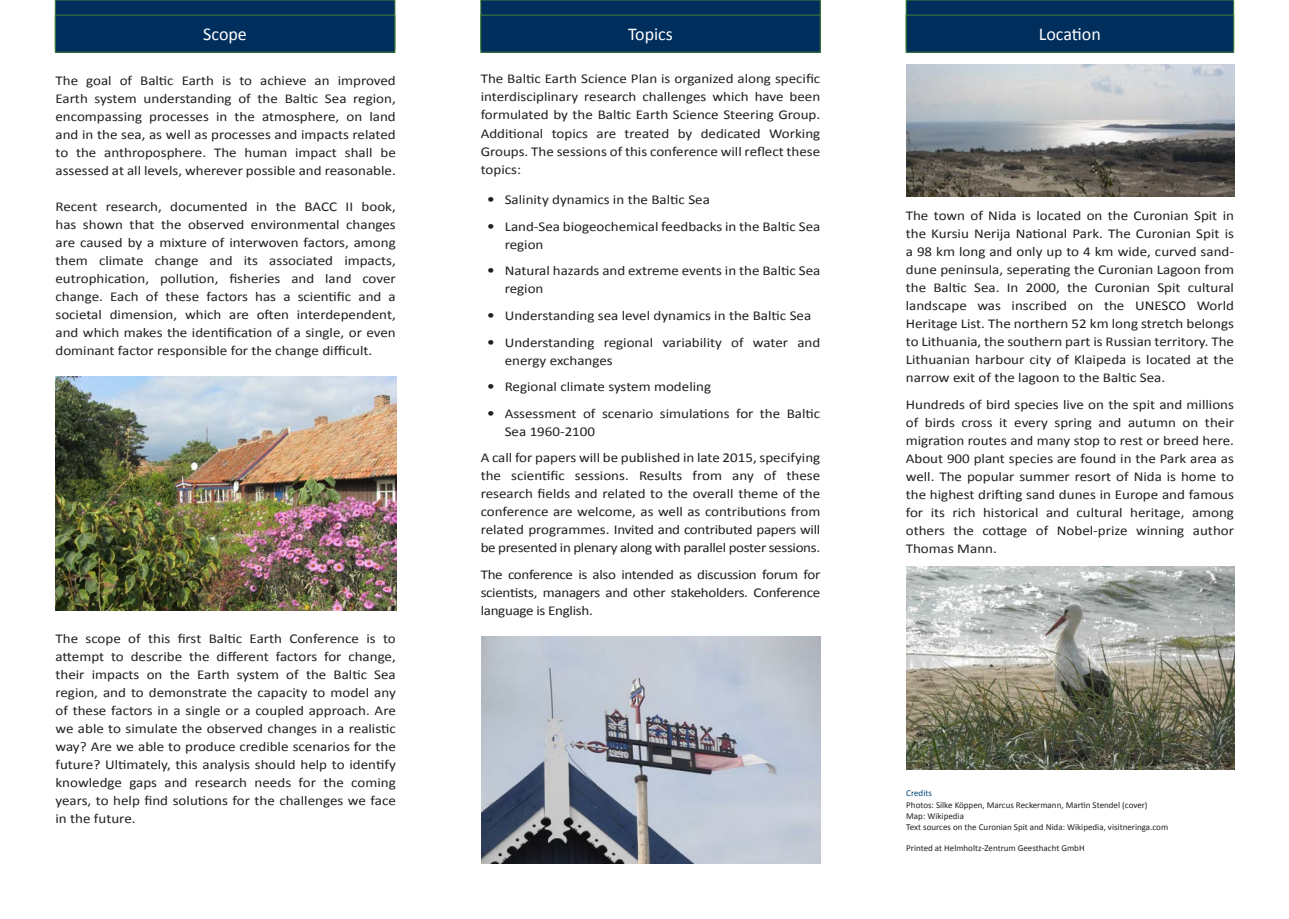
<style>
.page{position:relative;width:1289px;height:919px;background:#fff}
.page>*{position:absolute;margin:0;border:0;box-sizing:border-box;transform-origin:0 0}
.t1{font:18px "Calibri";color:#fff}
.t2{font:13.5px/18px "Calibri";color:#231f20;text-align:justify;scale:1.11 1}
.t3{font:9px/10.8px "Calibri";color:#231f20}
.t4{font:9px "Calibri";color:#00477b}
.s1{font-size:14.85px}
</style>
<div class="page">
<div style="left:480px;top:0;width:340px;height:49px;background:#002f5e"></div>
<div style="left:480px;top:0;width:340px;height:49px;border:1px solid #438136"></div>
<div style="left:480px;top:15px;width:340px;height:37px;background:#002f5e"></div>
<div style="left:480px;top:15px;width:340px;height:37px;border:1px solid #438136"></div>
<div style="left:906px;top:0;width:327px;height:49px;background:#002f5e"></div>
<div style="left:905px;top:0;width:328px;height:49px;border:1px solid #438136"></div>
<div style="left:906px;top:15px;width:327px;height:37px;background:#002f5e"></div>
<div style="left:905px;top:15px;width:328px;height:37px;border:1px solid #438136"></div>
<div style="left:55px;top:0;width:340px;height:49px;background:#002f5e"></div>
<div style="left:55px;top:0;width:340px;height:49px;border:1px solid #438136"></div>
<div style="left:55px;top:15px;width:340px;height:37px;background:#002f5e"></div>
<div style="left:55px;top:15px;width:340px;height:37px;border:1px solid #438136"></div>
<img style="left:55px;top:376px;width:341px;height:234px">
<img style="left:481px;top:636px;width:339px;height:227px">
<img style="left:906px;top:567px;width:328px;height:202px">
<img style="left:906px;top:65px;width:327px;height:131px">
<h1 class="t1" style="left:203px;top:23px;width:45px">Scope</h1>
<p class="t2" style="left:55px;top:71px;width:308px">The goal of Baltic Earth is to achieve an improved Earth system understanding of the Baltic Sea region, encompassing processes in the atmosphere, on land and in the sea, as well as processes and impacts related to the anthroposphere. The human impact shall be assessed at all levels, wherever possible and reasonable.</p>
<p class="t2" style="left:55px;top:197px;width:308px">Recent research, documented in the BACC II book, has shown that the observed environmental changes are caused by a mixture of interwoven factors, among them climate change and its associated impacts, eutrophication, pollution, fisheries and land cover change. Each of these factors has a scientific and a societal dimension, which are often interdependent, and which makes the identification of a single, or even dominant factor responsible for the change difficult.</p>
<p class="t2" style="left:55px;top:629px;width:308px">The scope of this first Baltic Earth Conference is to attempt to describe the different factors for change, their impacts on the Earth system of the Baltic Sea region, and to demonstrate the capacity to model any of these factors in a single or a coupled approach. Are we able to simulate the observed changes in a realistic way? Are we able to produce credible scenarios for the future? Ultimately, this analysis should help to identify knowledge gaps and research needs for the coming years, to help find solutions for the challenges we face in the future.</p>
<h1 class="t1" style="left:628px;top:23px;width:46px">Topics</h1>
<h1 class="t1" style="left:1038px;top:23px;width:63px">Location</h1>
<p class="t2" style="left:480px;top:70px;width:307px">The Baltic Earth Science Plan is organized along specific interdisciplinary research challenges which have been formulated by the Baltic Earth Science Steering Group.<br>Additional topics are treated by dedicated Working Groups. The sessions of this conference will reflect these topics:</p>
<p class="t2" style="left:486px;top:191px;width:202px"><span class="s1">•</span> Salinity dynamics in the Baltic Sea</p>
<p class="t2" style="left:504px;top:217px;width:286px;text-indent:-18px"><span class="s1">•</span> Land-Sea biogeochemical feedbacks in the Baltic Sea region</p>
<p class="t2" style="left:504px;top:262px;width:286px;text-indent:-18px"><span class="s1">•</span> Natural hazards and extreme events in the Baltic Sea region</p>
<p class="t2" style="left:486px;top:306px;width:294px"><span class="s1">•</span> Understanding sea level dynamics in the Baltic Sea</p>
<p class="t2" style="left:504px;top:333px;width:286px;text-indent:-18px"><span class="s1">•</span> Understanding regional variability of water and energy exchanges</p>
<p class="t2" style="left:486px;top:377px;width:204px"><span class="s1">•</span> Regional climate system modeling</p>
<p class="t2" style="left:504px;top:404px;width:286px;text-indent:-18px"><span class="s1">•</span> Assessment of scenario simulations for the Baltic<br>Sea 1960-2100</p>
<p class="t2" style="left:480px;top:448px;width:307px">A call for papers will be published in late 2015, specifying the scientific sessions. Results from any of these research fields and related to the overall theme of the conference are welcome, as well as contributions from related programmes. Invited and contributed papers will be presented in plenary along with parallel poster sessions.</p>
<p class="t2" style="left:480px;top:565px;width:307px">The conference is also intended as discussion forum for scientists, managers and other stakeholders. Conference language is English.</p>
<p class="t2" style="left:905px;top:207px;width:297px">The town of Nida is located on the Curonian Spit in the Kursiu Nerija National Park. The Curonian Spit is a 98 km long and only up to 4 km wide, curved sand&shy;dune peninsula, seperating the Curonian Lagoon from the Baltic Sea. In 2000, the Curonian Spit cultural landscape was inscribed on the UNESCO World Heritage List. The northern 52 km long stretch belongs to Lithuania, the southern part is Russian territory. The Lithuanian harbour city of Klaipeda is located at the narrow exit of the lagoon to the Baltic Sea.</p>
<p class="t2" style="left:905px;top:395px;width:297px">Hundreds of bird species live on the spit and millions of birds cross it every spring and autumn on their migration routes and many stop to rest or breed here.<br>About 900 plant species are found in the Park area as well. The popular summer resort of Nida is home to the highest drifting sand dunes in Europe and famous for its rich historical and cultural heritage, among others the cottage of Nobel-prize winning author Thomas Mann.</p>
<p class="t4" style="left:906px;top:787px;width:27px">Credits</p>
<p class="t3" style="left:906px;top:799px;width:263px">Photos: Silke Köppen, Marcus Reckermann, Martin Stendel (cover)<br>Map: Wikipedia<br>Text sources on the Curonian Spit and Nida: Wikipedia, visitneringa.com</p>
<p class="t3" style="left:906px;top:842px;width:180px">Printed at Helmholtz-Zentrum Geesthacht GmbH</p>
</div>
